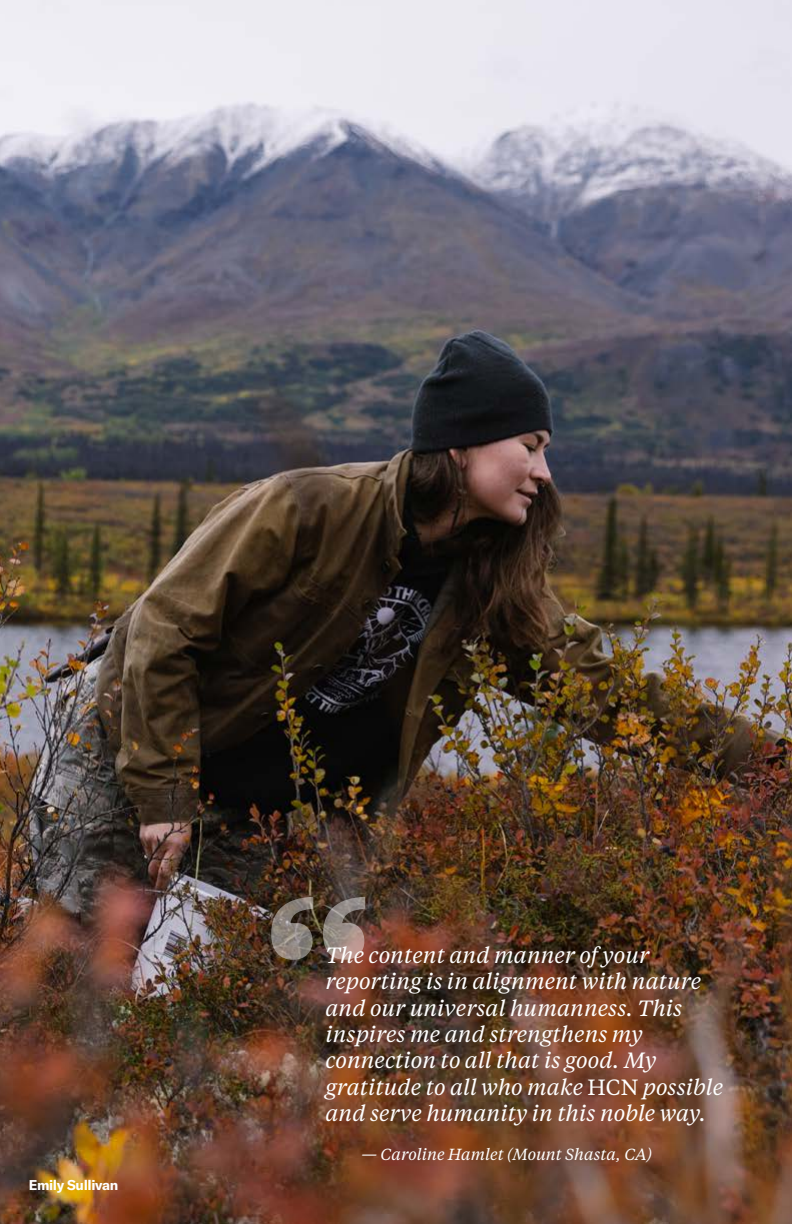
<style>
.page{position:relative;width:792px;height:1224px;background:#fff}
.page>*{position:absolute;margin:0;border:0;box-sizing:border-box;transform-origin:0 0}
.t1{font:700 201.6px "Tiempos Text";color:#fff}
.t2{font:italic 22px/26.4px "Tiempos Text";color:#fff}
.t3{font:italic 16px "Tiempos Text";color:#fff}
.t4{font:700 14px "GT America";letter-spacing:-.025em;color:#fff}
.s1{font-style:normal}
</style>
<div class="page">
<img style="left:0;top:0;width:792px;height:1224px">
<p class="t4" style="left:29px;top:1176px;width:91px">Emily Sullivan</p>
<h1 class="t1" style="left:258px;top:838px;width:118px">“</h1>
<p class="t2" style="left:325px;top:941px;width:399px">The content and manner of your reporting is in alignment with nature and our universal humanness. This inspires me and strengthens my connection to all that is good. My gratitude to all who make <span class="s1">HCN</span> possible and serve humanity in this noble way.</p>
<p class="t3" style="left:361px;top:1143px;width:292px">— Caroline Hamlet (Mount Shasta, CA)</p>
</div>
